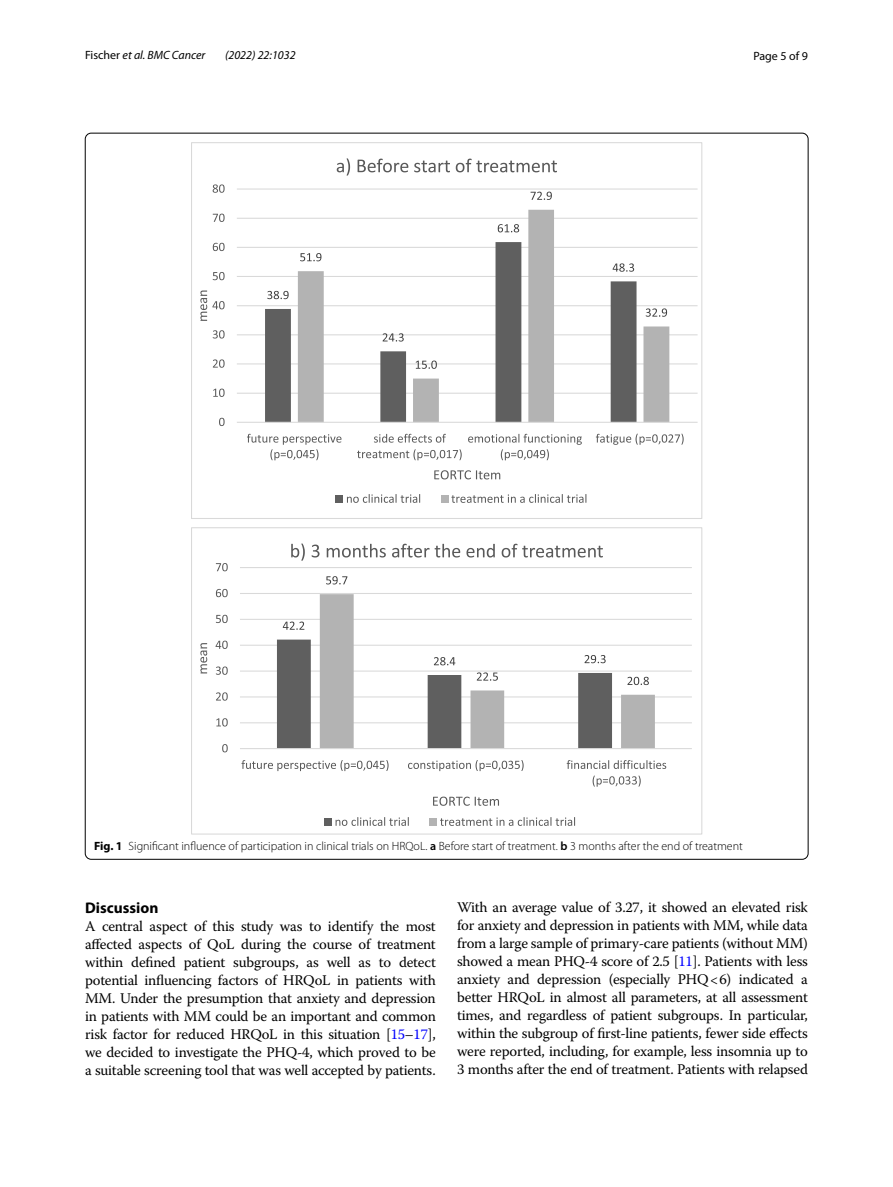
<style>
.page{position:relative;width:893px;height:1187px;background:#fff}
.page>*{position:absolute;margin:0;border:0;box-sizing:border-box;transform-origin:0 0}
.t1{font:700 15.45px "Myriad Pro";color:#000}
.t2{font:14.7px/18px "Warnock Pro";letter-spacing:-.015em;color:#000;text-align:justify}
.t3{font:300 12px "Myriad Pro";color:#000}
.t4{font:italic 12px "Myriad Pro";color:#000}
.t5{font:12px "Myriad Pro";color:#000}
.s1{font-style:normal}
.s2{font-weight:700}
.s3{font-weight:600}
.s4{color:#00f}
</style>
<div class="page">
<hr style="left:240px;top:722px;width:452px;height:1px;background:#d9d9d9">
<hr style="left:240px;top:696px;width:452px;height:1px;background:#d9d9d9">
<hr style="left:240px;top:670px;width:452px;height:1px;background:#d9d9d9">
<hr style="left:240px;top:644px;width:452px;height:1px;background:#d9d9d9">
<hr style="left:240px;top:618px;width:452px;height:2px;background:#d9d9d9">
<hr style="left:240px;top:593px;width:452px;height:1px;background:#d9d9d9">
<hr style="left:240px;top:567px;width:452px;height:1px;background:#d9d9d9">
<svg style="left:320px;top:594px;width:335px;height:154px"></svg>
<hr style="left:240px;top:748px;width:452px;height:1px;background:#d9d9d9">
<svg style="left:283px;top:621px;width:21px;height:8px"></svg>
<svg style="left:326px;top:576px;width:21px;height:8px"></svg>
<svg style="left:277px;top:639px;width:335px;height:109px"></svg>
<svg style="left:627px;top:676px;width:22px;height:9px"></svg>
<svg style="left:222px;top:744px;width:6px;height:8px"></svg>
<svg style="left:216px;top:718px;width:12px;height:8px"></svg>
<svg style="left:216px;top:692px;width:12px;height:8px"></svg>
<svg style="left:216px;top:666px;width:12px;height:8px"></svg>
<svg style="left:216px;top:640px;width:12px;height:9px"></svg>
<svg style="left:216px;top:614px;width:12px;height:9px"></svg>
<svg style="left:216px;top:589px;width:12px;height:8px"></svg>
<svg style="left:216px;top:563px;width:12px;height:8px"></svg>
<svg style="left:241px;top:760px;width:148px;height:11px"></svg>
<svg style="left:408px;top:760px;width:116px;height:11px"></svg>
<svg style="left:567px;top:760px;width:99px;height:9px"></svg>
<svg style="left:593px;top:775px;width:48px;height:11px"></svg>
<svg style="left:200px;top:643px;width:7px;height:30px"></svg>
<svg style="left:433px;top:796px;width:66px;height:9px"></svg>
<svg style="left:291px;top:543px;width:312px;height:17px"></svg>
<div style="left:325px;top:818px;width:7px;height:7px;background:#5f5f5f"></div>
<svg style="left:336px;top:817px;width:73px;height:8px"></svg>
<div style="left:430px;top:818px;width:7px;height:7px;background:#b3b3b3"></div>
<svg style="left:440px;top:817px;width:135px;height:8px"></svg>
<div style="left:191px;top:527px;width:511px;height:307px;border:1px solid #d9d9d9"></div>
<hr style="left:237px;top:392px;width:461px;height:2px;background:#d9d9d9">
<hr style="left:237px;top:363px;width:461px;height:1px;background:#d9d9d9">
<hr style="left:237px;top:334px;width:461px;height:1px;background:#d9d9d9">
<hr style="left:237px;top:305px;width:461px;height:1px;background:#d9d9d9">
<hr style="left:237px;top:276px;width:461px;height:1px;background:#d9d9d9">
<hr style="left:237px;top:247px;width:461px;height:1px;background:#d9d9d9">
<hr style="left:237px;top:218px;width:461px;height:1px;background:#d9d9d9">
<hr style="left:237px;top:188px;width:461px;height:1px;background:#d9d9d9">
<svg style="left:265px;top:275px;width:33px;height:147px;fill:#5f5f5f"></svg>
<svg style="left:298px;top:210px;width:371px;height:212px"></svg>
<hr style="left:237px;top:422px;width:461px;height:1px;background:#d9d9d9">
<svg style="left:267px;top:291px;width:22px;height:8px"></svg>
<svg style="left:383px;top:333px;width:21px;height:8px"></svg>
<svg style="left:498px;top:224px;width:21px;height:8px"></svg>
<svg style="left:613px;top:263px;width:21px;height:9px"></svg>
<svg style="left:300px;top:253px;width:21px;height:8px"></svg>
<svg style="left:416px;top:360px;width:21px;height:9px"></svg>
<svg style="left:530px;top:192px;width:22px;height:8px"></svg>
<svg style="left:646px;top:308px;width:21px;height:9px"></svg>
<svg style="left:219px;top:418px;width:6px;height:8px"></svg>
<svg style="left:213px;top:388px;width:12px;height:9px"></svg>
<svg style="left:213px;top:359px;width:12px;height:9px"></svg>
<svg style="left:213px;top:330px;width:12px;height:8px"></svg>
<svg style="left:213px;top:272px;width:12px;height:8px"></svg>
<svg style="left:213px;top:243px;width:12px;height:8px"></svg>
<svg style="left:213px;top:214px;width:12px;height:8px"></svg>
<svg style="left:213px;top:184px;width:12px;height:9px"></svg>
<svg style="left:247px;top:434px;width:94px;height:26px"></svg>
<svg style="left:374px;top:434px;width:72px;height:8px"></svg>
<svg style="left:357px;top:449px;width:105px;height:11px"></svg>
<svg style="left:468px;top:434px;width:114px;height:26px"></svg>
<svg style="left:596px;top:433px;width:88px;height:12px"></svg>
<svg style="left:200px;top:290px;width:25px;height:31px"></svg>
<svg style="left:434px;top:470px;width:66px;height:9px"></svg>
<svg style="left:337px;top:158px;width:220px;height:17px"></svg>
<div style="left:336px;top:495px;width:7px;height:7px;background:#5f5f5f"></div>
<svg style="left:347px;top:494px;width:73px;height:9px"></svg>
<div style="left:441px;top:495px;width:7px;height:7px;background:#b3b3b3"></div>
<svg style="left:451px;top:494px;width:135px;height:9px"></svg>
<p class="t4" style="left:85px;top:48px;width:122px"><span class="s1">Fischer</span> et al. BMC Cancer</p>
<p class="t4" style="left:225px;top:48px;width:72px">(2022) 22:1032</p>
<p class="t5" style="left:753px;top:48px;width:56px">Page 5 of 9</p>
<p class="t3" style="left:94px;top:839px;width:650px"><span class="s2">Fig. 1</span> Significant influence of participation in clinical trials on HRQoL. <span class="s3">a</span> Before start of treatment. <span class="s3">b</span> 3 months after the end of treatment</p>
<p class="t1" style="left:85px;top:897px;width:75px">Discussion</p>
<p class="t2" style="left:85px;top:916px;width:352px">A central aspect of this study was to identify the most affected aspects of QoL during the course of treatment within defined patient subgroups, as well as to detect potential influencing factors of HRQoL in patients with MM. Under the presumption that anxiety and depression in patients with MM could be an important and common risk factor for reduced HRQoL in this situation [<span class="s4">15</span>–<span class="s4">17</span>], we decided to investigate the PHQ-4, which proved to be a suitable screening tool that was well accepted by patients.</p>
<p class="t2" style="left:457px;top:897px;width:352px">With an average value of 3.27, it showed an elevated risk for anxiety and depression in patients with MM, while data from a large sample of primary-care patients (without MM) showed a mean PHQ-4 score of 2.5 [<span class="s4">11</span>]. Patients with less anxiety and depression (especially PHQ&lt;6) indicated a better HRQoL in almost all parameters, at all assessment times, and regardless of patient subgroups. In particular, within the subgroup of first-line patients, fewer side effects were reported, including, for example, less insomnia up to 3 months after the end of treatment. Patients with relapsed</p>
</div>
